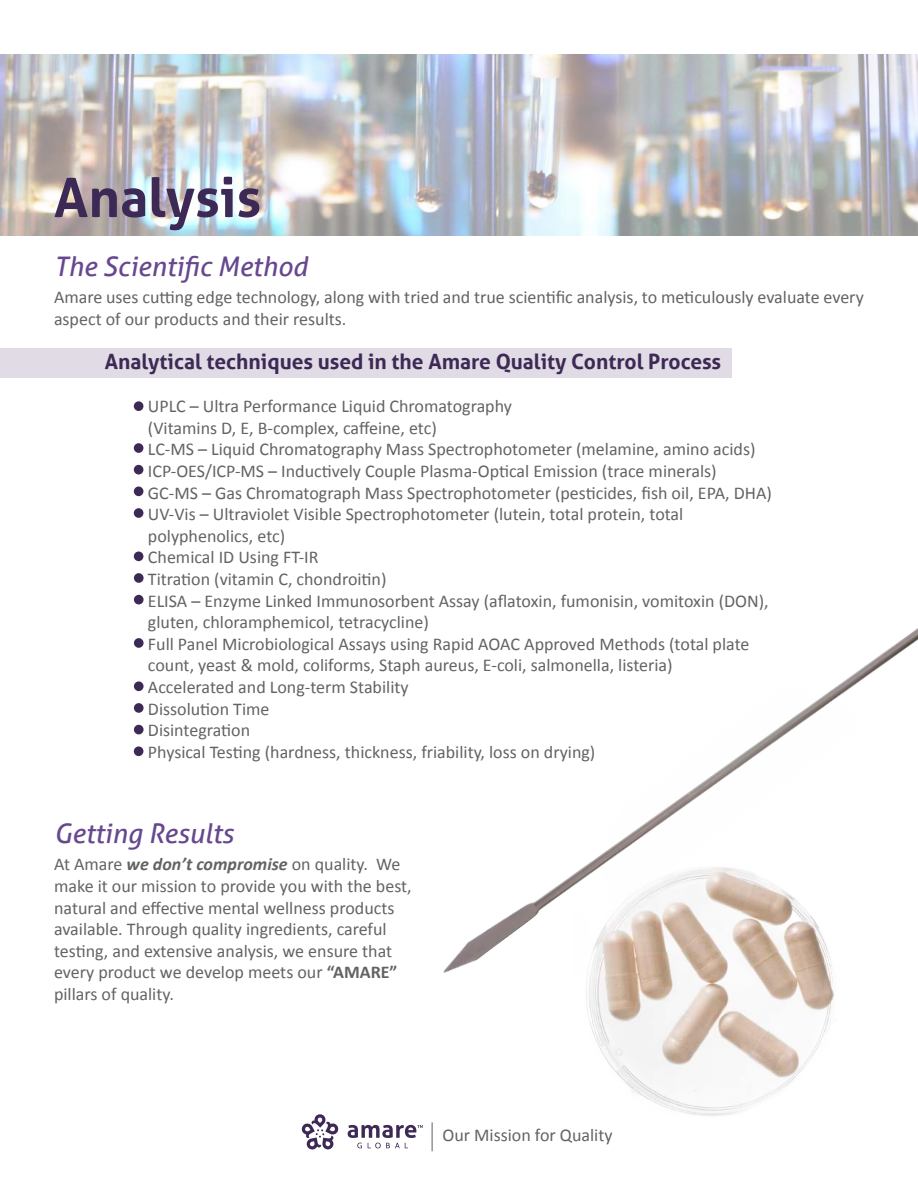
<style>
.page{position:relative;width:918px;height:1188px;background:#fff}
.page>*{position:absolute;margin:0;border:0;box-sizing:border-box;transform-origin:0 0}
.t1{font:700 54px "Aller";color:#3d2955}
.t2{font:italic 27px "Aller";color:#67488f}
.t3{font:700 21px "Aller";color:#3d2955}
.t4{font:18px/21.6px "Calibri";color:#636366}
.s1{font-weight:700;font-style:italic}
.s2{font-weight:700}
</style>
<div class="page">
<svg style="left:348px;top:1125px;width:75px;height:23px"></svg>
<svg style="left:301px;top:1114px;width:38px;height:36px"></svg>
<hr style="left:431px;top:1122px;width:2px;height:29px;background:#939598">
<img style="left:0;top:54px;width:918px;height:182px">
<img style="left:592px;top:1031px;width:233px;height:85px">
<div style="left:134px;top:401px;width:9px;height:10px;background:#3d2955;border-radius:50%"></div>
<div style="left:134px;top:443px;width:9px;height:10px;background:#3d2955;border-radius:50%"></div>
<div style="left:134px;top:573px;width:10px;height:10px;background:#3d2955;border-radius:50%"></div>
<div style="left:134px;top:465px;width:9px;height:10px;background:#3d2955;border-radius:50%"></div>
<div style="left:134px;top:487px;width:9px;height:9px;background:#3d2955;border-radius:50%"></div>
<div style="left:134px;top:508px;width:9px;height:10px;background:#3d2955;border-radius:50%"></div>
<div style="left:134px;top:725px;width:10px;height:9px;background:#3d2955;border-radius:50%"></div>
<div style="left:134px;top:552px;width:9px;height:9px;background:#3d2955;border-radius:50%"></div>
<div style="left:134px;top:595px;width:10px;height:9px;background:#3d2955;border-radius:50%"></div>
<div style="left:134px;top:638px;width:10px;height:10px;background:#3d2955;border-radius:50%"></div>
<div style="left:134px;top:746px;width:9px;height:10px;background:#3d2955;border-radius:50%"></div>
<div style="left:134px;top:681px;width:10px;height:10px;background:#3d2955;border-radius:50%"></div>
<div style="left:134px;top:703px;width:10px;height:10px;background:#3d2955;border-radius:50%"></div>
<img style="left:443px;top:628px;width:475px;height:403px">
<div style="left:0;top:348px;width:731px;height:29px;background:#e0dbe4"></div>
<h1 class="t1" style="left:54px;top:164px;width:209px">Analysis</h1>
<h2 class="t2" style="left:54px;top:250px;width:255px">The Scientific Method</h2>
<p class="t4" style="left:54px;top:286px;width:811px">Amare uses cutting edge technology, along with tried and true scientific analysis, to meticulously evaluate every aspect of our products and their results.</p>
<p class="t3" style="left:105px;top:349px;width:618px">Analytical techniques used in the Amare Quality Control Process</p>
<p class="t4" style="left:148px;top:395px;width:626px">UPLC – Ultra Performance Liquid Chromatography<br>(Vitamins D, E, B-complex, caffeine, etc)<br>LC-MS – Liquid Chromatography Mass Spectrophotometer (melamine, amino acids)<br>ICP-OES/ICP-MS – Inductively Couple Plasma-Optical Emission (trace minerals)<br>GC-MS – Gas Chromatograph Mass Spectrophotometer (pesticides, fish oil, EPA, DHA)<br>UV-Vis – Ultraviolet Visible Spectrophotometer (lutein, total protein, total polyphenolics, etc)<br>Chemical ID Using FT-IR<br>Titration (vitamin C, chondroitin)<br>ELISA – Enzyme Linked Immunosorbent Assay (aflatoxin, fumonisin, vomitoxin (DON), gluten, chloramphemicol, tetracycline)<br>Full Panel Microbiological Assays using Rapid AOAC Approved Methods (total plate count, yeast &amp; mold, coliforms, Staph aureus, E-coli, salmonella, listeria)<br>Accelerated and Long-term Stability<br>Dissolution Time<br>Disintegration<br>Physical Testing (hardness, thickness, friability, loss on drying)</p>
<h2 class="t2" style="left:54px;top:817px;width:181px">Getting Results</h2>
<p class="t4" style="left:54px;top:853px;width:359px">At Amare <span class="s1">we don’t compromise</span> on quality. We make it our mission to provide you with the best, natural and effective mental wellness products available. Through quality ingredients, careful testing, and extensive analysis, we ensure that every product we develop meets our <span class="s2">“AMARE” </span>pillars of quality.</p>
<p class="t4" style="left:443px;top:1124px;width:172px">Our Mission for Quality</p>
</div>
